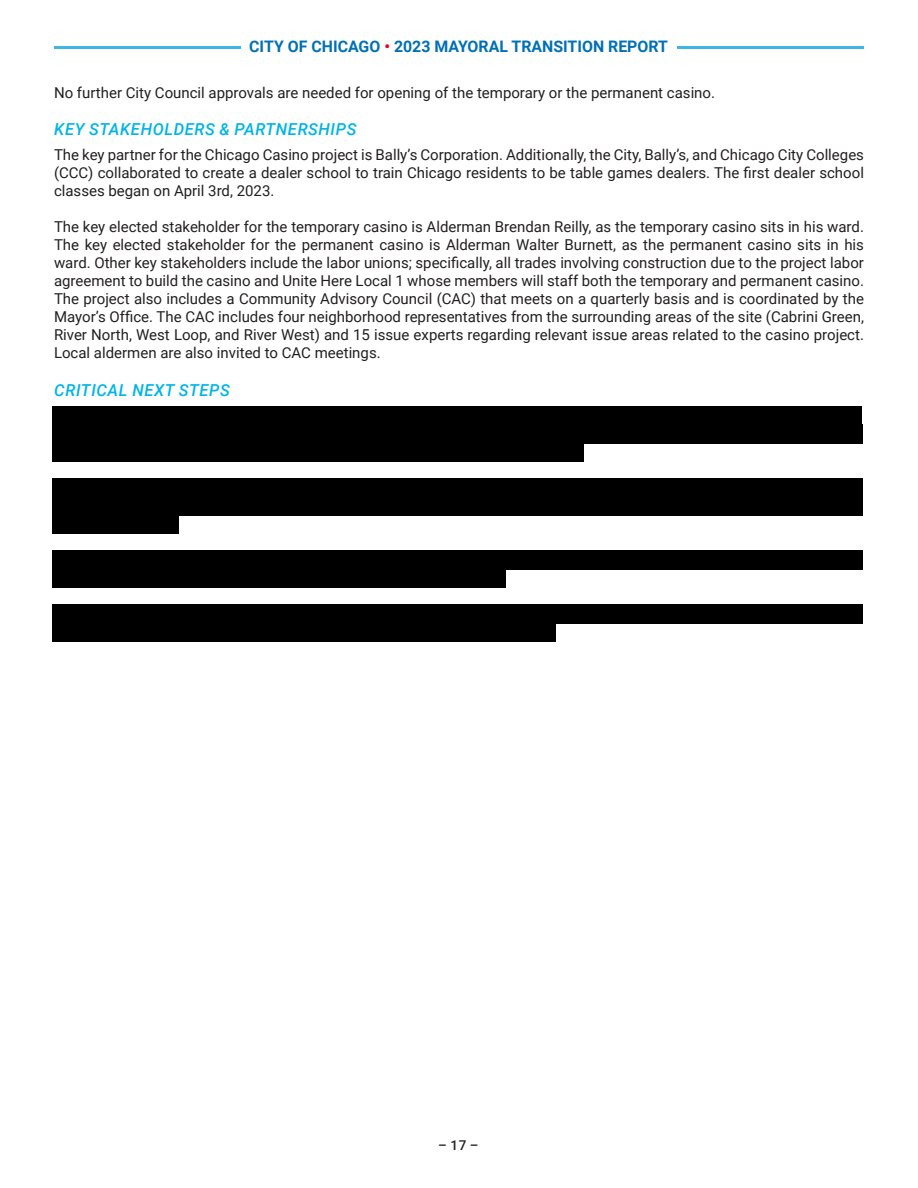
<style>
.page{position:relative;width:918px;height:1188px;background:#fff}
.page>*{position:absolute;margin:0;border:0;box-sizing:border-box;transform-origin:0 0}
.Dept_Initiative_sub{font:italic 500 16.5px "Roboto";letter-spacing:.035em;color:#00b5e6}
.t1{font:700 15.9px "Roboto";color:#0070b5}
.Dept_Initiative_body{font:15px/18px "Roboto";color:#231f20;text-align:justify}
.t2{font:500 13.5px "Roboto";color:#231f20}
.s1{color:#e4002b}
</style>
<div class="page">
<hr style="left:54px;top:46px;width:187px;height:3px;background:#41b6e6">
<hr style="left:677px;top:46px;width:187px;height:3px;background:#41b6e6">
<div style="left:52px;top:406px;width:810px;height:20px;background:#000"></div>
<div style="left:52px;top:424px;width:811px;height:20px;background:#000"></div>
<div style="left:52px;top:442px;width:532px;height:20px;background:#000"></div>
<div style="left:52px;top:478px;width:811px;height:20px;background:#000"></div>
<div style="left:52px;top:496px;width:811px;height:20px;background:#000"></div>
<div style="left:52px;top:514px;width:127px;height:20px;background:#000"></div>
<div style="left:52px;top:550px;width:811px;height:20px;background:#000"></div>
<div style="left:52px;top:568px;width:454px;height:20px;background:#000"></div>
<div style="left:52px;top:604px;width:811px;height:20px;background:#000"></div>
<div style="left:52px;top:622px;width:504px;height:20px;background:#000"></div>
<p class="t1" style="left:249px;top:36px;width:420px">CITY OF CHICAGO <span class="s1">•</span> 2023 MAYORAL TRANSITION REPORT</p>
<p class="Dept_Initiative_body" style="left:54px;top:83px;width:663px">No further City Council approvals are needed for opening of the temporary or the permanent casino.</p>
<p class="Dept_Initiative_sub" style="left:54px;top:118px;width:304px">KEY STAKEHOLDERS &amp; PARTNERSHIPS</p>
<p class="Dept_Initiative_body" style="left:54px;top:145px;width:812px">The key partner for the Chicago Casino project is Bally’s Corporation. Additionally, the City, Bally’s, and Chicago City Colleges (CCC) collaborated to create a dealer school to train Chicago residents to be table games dealers. The first dealer school classes began on April 3rd, 2023.</p>
<p class="Dept_Initiative_body" style="left:54px;top:217px;width:812px">The key elected stakeholder for the temporary casino is Alderman Brendan Reilly, as the temporary casino sits in his ward.<br>The key elected stakeholder for the permanent casino is Alderman Walter Burnett, as the permanent casino sits in his ward. Other key stakeholders include the labor unions; specifically, all trades involving construction due to the project labor agreement to build the casino and Unite Here Local 1 whose members will staff both the temporary and permanent casino.</p>
<p class="Dept_Initiative_body" style="left:54px;top:289px;width:812px">The project also includes a Community Advisory Council (CAC) that meets on a quarterly basis and is coordinated by the Mayor’s Office. The CAC includes four neighborhood representatives from the surrounding areas of the site (Cabrini Green, River North, West Loop, and River West) and 15 issue experts regarding relevant issue areas related to the casino project.<br>Local aldermen are also invited to CAC meetings.</p>
<p class="Dept_Initiative_sub" style="left:54px;top:379px;width:177px">CRITICAL NEXT STEPS</p>
<p class="t2" style="left:438px;top:1136px;width:42px">– 17 –</p>
</div>
